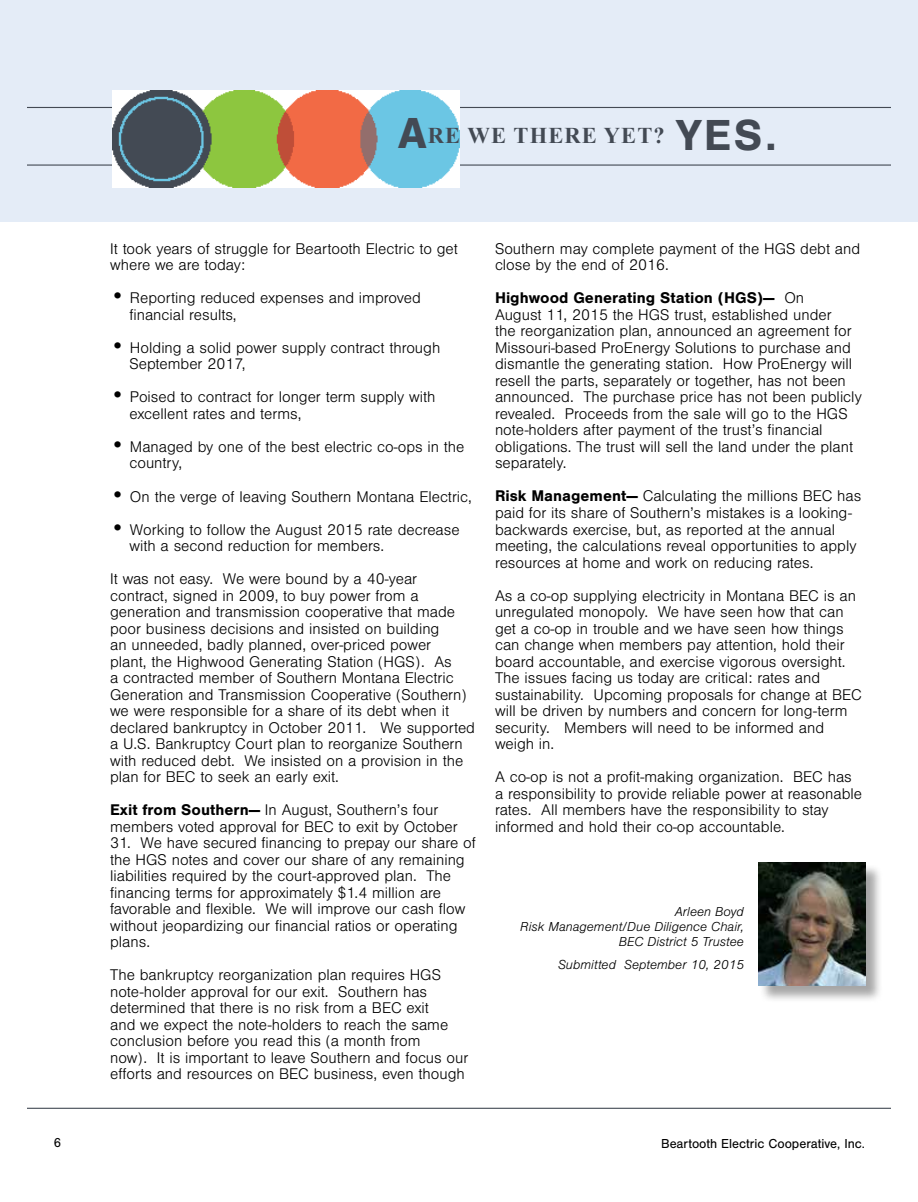
<style>
.page{position:relative;width:918px;height:1202px;background:#fff}
.page>*{position:absolute;margin:0;border:0;box-sizing:border-box;transform-origin:0 0}
.t1{font:700 22.5px "Times New Roman";letter-spacing:.05em;color:#434a54}
.t2{font:300 16.05px/16.5px "Nimbus San";color:#000}
.t3{font:italic 300 13.5px/15px "Nimbus San";color:#000;text-align:right}
.t4{font:13.5px "Nimbus San";color:#000}
.s1{font-family:"Nimbus San";font-size:45px}
.s2{font-weight:900;font-size:22.5px}
.s3{font-weight:700}
</style>
<div class="page">
<div style="left:0;top:0;width:918px;height:222px;background:#e4ecf7"></div>
<div style="left:759px;top:864px;width:124px;height:139px;background:#000;opacity:.35"></div>
<img style="left:758px;top:862px;width:107px;height:123px">
<hr style="left:27px;top:1107px;width:864px;height:1px;background:#434a54">
<hr style="left:27px;top:107px;width:864px;height:1px;background:#434a54">
<hr style="left:27px;top:164px;width:864px;height:2px;background:#434a54">
<img style="left:112px;top:90px;width:348px;height:97px">
<h1 class="t1" style="left:398px;top:119px;width:380px"><span class="s1">A</span>RE WE THERE YET? <span class="s1">YES.</span></h1>
<p class="t2" style="left:110px;top:241px;width:349px">It took years of struggle for Beartooth Electric to get where we are today:</p>
<p class="t2" style="left:129px;top:290px;width:293px;text-indent:-19px"><span class="s2">•</span> Reporting reduced expenses and improved financial results,</p>
<p class="t2" style="left:129px;top:340px;width:312px;text-indent:-19px"><span class="s2">•</span> Holding a solid power supply contract through<br>September 2017,</p>
<p class="t2" style="left:129px;top:389px;width:308px;text-indent:-19px"><span class="s2">•</span> Poised to contract for longer term supply with excellent rates and terms,</p>
<p class="t2" style="left:129px;top:439px;width:337px;text-indent:-19px"><span class="s2">•</span> Managed by one of the best electric co-ops in the country,</p>
<p class="t2" style="left:110px;top:488px;width:363px"><span class="s2">•</span> On the verge of leaving Southern Montana Electric,</p>
<p class="t2" style="left:129px;top:521px;width:332px;text-indent:-19px"><span class="s2">•</span> Working to follow the August 2015 rate decrease with a second reduction for members.</p>
<p class="t2" style="left:110px;top:571px;width:366px">It was not easy. We were bound by a 40-year contract, signed in 2009, to buy power from a generation and transmission cooperative that made poor business decisions and insisted on building<br>an unneeded, badly planned, over-priced power<br>plant, the Highwood Generating Station (HGS). As<br>a contracted member of Southern Montana Electric Generation and Transmission Cooperative (Southern) we were responsible for a share of its debt when it declared bankruptcy in October 2011. We supported a U.S. Bankruptcy Court plan to reorganize Southern with reduced debt. We insisted on a provision in the plan for BEC to seek an early exit.</p>
<p class="t2" style="left:110px;top:802px;width:349px"><span class="s3">Exit from Southern—</span> In August, Southern’s four members voted approval for BEC to exit by October</p>
<p class="t2" style="left:110px;top:835px;width:367px">31. We have secured financing to prepay our share of the HGS notes and cover our share of any remaining liabilities required by the court-approved plan. The financing terms for approximately $1.4 million are favorable and flexible. We will improve our cash flow without jeopardizing our financial ratios or operating plans.</p>
<p class="t2" style="left:110px;top:967px;width:360px">The bankruptcy reorganization plan requires HGS note-holder approval for our exit. Southern has determined that there is no risk from a BEC exit<br>and we expect the note-holders to reach the same conclusion before you read this (a month from<br>now). It is important to leave Southern and focus our efforts and resources on BEC business, even though</p>
<p class="t2" style="left:495px;top:241px;width:367px">Southern may complete payment of the HGS debt and close by the end of 2016.</p>
<p class="t2" style="left:495px;top:290px;width:368px"><span class="s3">Highwood Generating Station (HGS)—</span> On<br>August 11, 2015 the HGS trust, established under<br>the reorganization plan, announced an agreement for Missouri-based ProEnergy Solutions to purchase and dismantle the generating station. How ProEnergy will resell the parts, separately or together, has not been announced. The purchase price has not been publicly revealed. Proceeds from the sale will go to the HGS note-holders after payment of the trust’s financial obligations. The trust will sell the land under the plant separately.</p>
<p class="t2" style="left:495px;top:488px;width:368px"><span class="s3">Risk Management—</span> Calculating the millions BEC has paid for its share of Southern’s mistakes is a looking&shy;backwards exercise, but, as reported at the annual meeting, the calculations reveal opportunities to apply resources at home and work on reducing rates.</p>
<p class="t2" style="left:495px;top:587px;width:368px">As a co-op supplying electricity in Montana BEC is an unregulated monopoly. We have seen how that can get a co-op in trouble and we have seen how things can change when members pay attention, hold their board accountable, and exercise vigorous oversight.<br>The issues facing us today are critical: rates and sustainability. Upcoming proposals for change at BEC will be driven by numbers and concern for long-term security. Members will need to be informed and weigh in.</p>
<p class="t2" style="left:495px;top:769px;width:369px">A co-op is not a profit-making organization. BEC has a responsibility to provide reliable power at reasonable rates. All members have the responsibility to stay informed and hold their co-op accountable.</p>
<p class="t3" style="left:520px;top:904px;width:225px">Arleen Boyd<br>Risk Management/Due Diligence Chair,<br>BEC District 5 Trustee</p>
<p class="t3" style="left:558px;top:957px;width:187px">Submitted September 10, 2015</p>
<p class="t4" style="left:54px;top:1135px;width:9px">6</p>
<p class="t4" style="left:661px;top:1136px;width:205px">Beartooth Electric Cooperative, Inc.</p>
</div>
